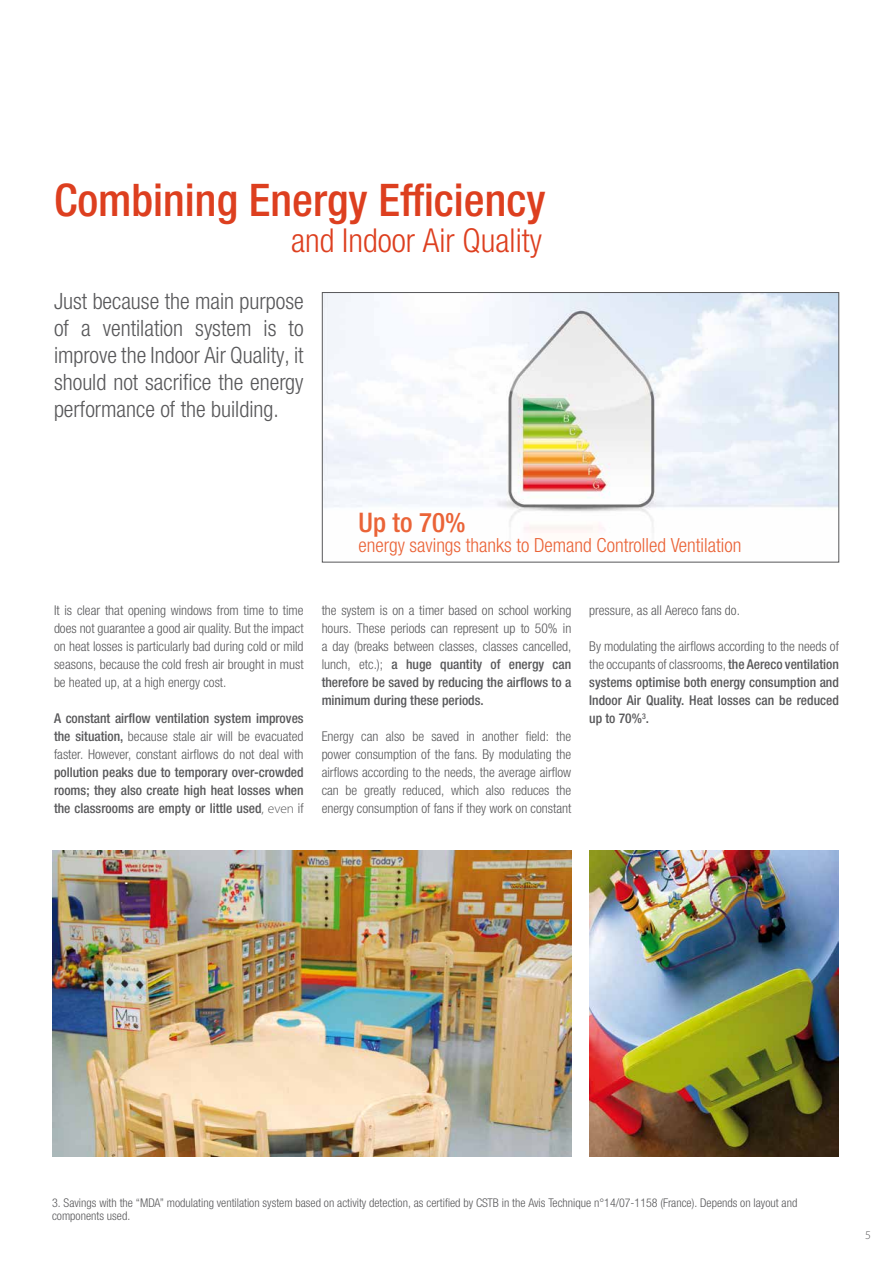
<style>
.page{position:relative;width:893px;height:1263px;background:#fff}
.page>*{position:absolute;margin:0;border:0;box-sizing:border-box;transform-origin:0 0}
.t1{font:500 condensed 45px "Helvetica Neue LTW1 G";color:#dd3f1f}
.t2{font:300 condensed 33px "Helvetica Neue LTW1 G";color:#dd3f1f}
.t3{font:500 condensed 27px "Helvetica Neue LTW1 G";color:#ea6337}
.t4{font:300 condensed 22.5px/27px "Helvetica Neue LTW1 G";color:#58585a;text-align:justify}
.t5{font:300 condensed 19.5px "Helvetica Neue LTW1 G";color:#ea6337}
.t6{font:300 condensed 13.5px/18px "Helvetica Neue LTW1 G";color:#58585a;text-align:justify}
.t7{font:500 condensed 13.5px/18px "Helvetica Neue LTW1 G";color:#58585a;text-align:justify}
.t8{font:300 condensed 12px/13.5px "Helvetica Neue LTW1 G";color:#58585a}
.t9{font:300 12px "Myriad Pro";color:#58585a}
.s1{font-weight:500}
.s2{font-family:"Myriad Pro";font-weight:300;font-stretch:normal}
.s3{font-weight:300}
</style>
<div class="page">
<img style="left:324px;top:294px;width:513px;height:239px">
<div style="left:322px;top:292px;width:517px;height:270px;border:1px solid #58585a"></div>
<img style="left:53px;top:851px;width:518px;height:305px">
<img style="left:589px;top:850px;width:250px;height:306px">
<h1 class="t1" style="left:54px;top:173px;width:493px">Combining Energy Efficiency</h1>
<h2 class="t2" style="left:291px;top:221px;width:252px">and Indoor Air Quality</h2>
<h3 class="t4" style="left:54px;top:288px;width:251px">Just because the main purpose of a ventilation system is to improve the Indoor Air Quality, it should not sacrifice the energy performance of the building.</h3>
<h3 class="t3" style="left:359px;top:506px;width:108px">Up to 70%</h3>
<h3 class="t5" style="left:359px;top:534px;width:384px">energy savings thanks to Demand Controlled Ventilation</h3>
<p class="t6" style="left:54px;top:602px;width:251px">It is clear that opening windows from time to time does not guarantee a good air quality. But the impact on heat losses is particularly bad during cold or mild seasons, because the cold fresh air brought in must be heated up, at a high energy cost.</p>
<p class="t6" style="left:54px;top:710px;width:251px"><span class="s1">A constant airflow ventilation system improves the situation,</span> because stale air will be evacuated faster. However, constant airflows do not deal with</p>
<p class="t7" style="left:54px;top:763px;width:251px">pollution peaks due to temporary over-crowded rooms; they also create high heat losses when the classrooms are empty or little used<span class="s2">, even</span> <span class="s3">if</span></p>
<p class="t6" style="left:322px;top:602px;width:251px">the system is on a timer based on school working hours. These periods can represent up to 50% in a day (breaks between classes, classes cancelled, lunch, etc.); <span class="s1">a huge quantity of energy can therefore be saved by reducing the airflows to a minimum during these periods.</span></p>
<p class="t6" style="left:322px;top:728px;width:251px">Energy can also be saved in another field: the power consumption of the fans. By modulating the airflows according to the needs, the average airflow can be greatly reduced, which also reduces the energy consumption of fans if they work on constant</p>
<p class="t6" style="left:589px;top:601px;width:152px">pressure, as all Aereco fans do.</p>
<p class="t7" style="left:589px;top:637px;width:251px"><span class="s3">By modulating the airflows according to the needs of the occupants of classrooms,</span> the Aereco ventilation systems optimise both energy consumption and Indoor Air Quality. Heat losses can be reduced up to 70%<sup>3</sup>.</p>
<p class="t8" style="left:52px;top:1196px;width:747px">3. Savings with the “MDA” modulating ventilation system based on activity detection, as certified by CSTB in the Avis Technique n°14/07-1158 (France). Depends on layout and components used.</p>
<p class="t9" style="left:865px;top:1229px;width:7px">5</p>
</div>
